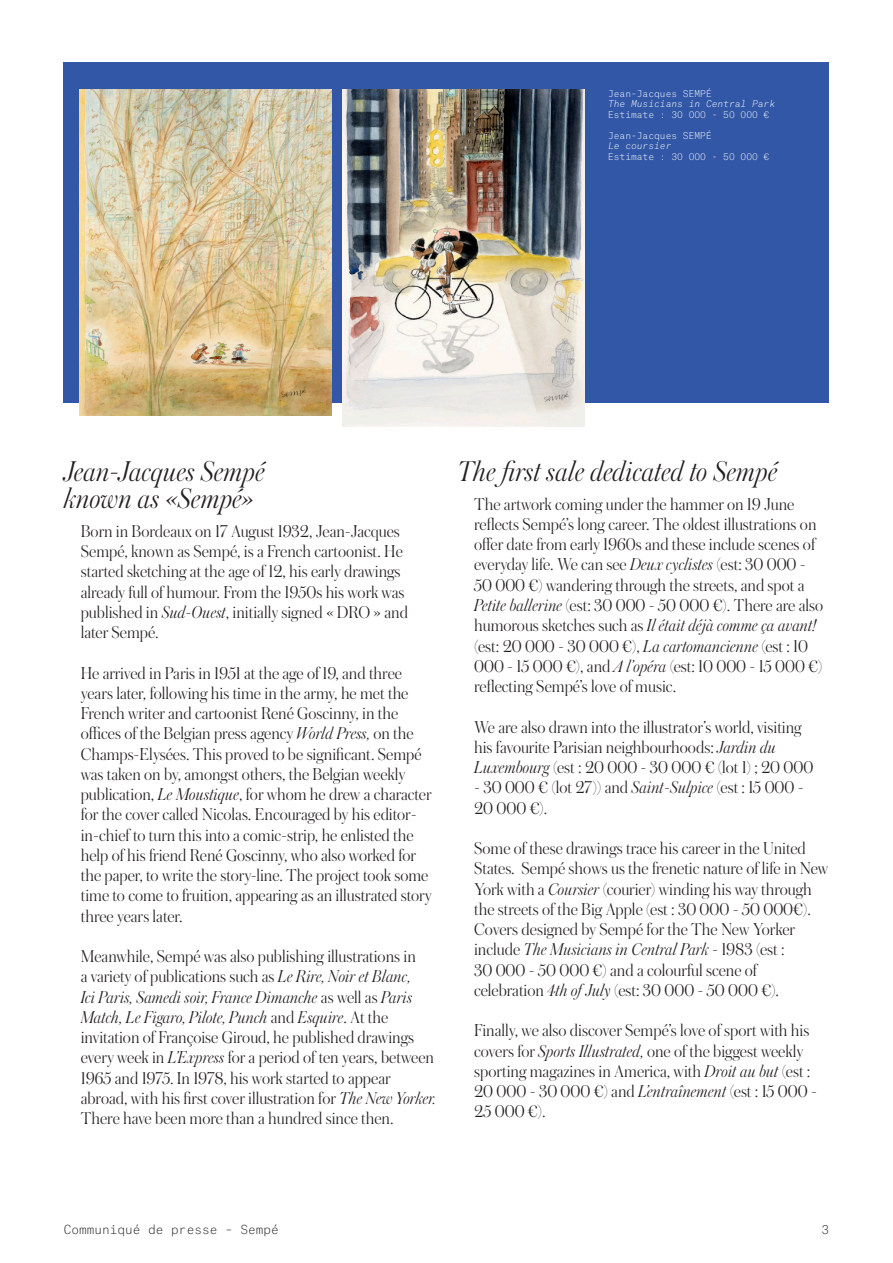
<style>
.page{position:relative;width:893px;height:1263px;background:#fff}
.page>*{position:absolute;margin:0;border:0;box-sizing:border-box;transform-origin:0 0}
.t1{font:italic 300 30px/27px "Austin Artcurial";color:#231f20}
.t2{font:300 18px/20.2px "Austin Artcurial";color:#231f20}
.t3{font:100 12px "Atlas Typewriter";color:#231f20}
.t4{font:100 9px "Atlas Typewriter";color:#fff}
.t5{font:italic 100 9px "Atlas Typewriter";color:#fff}
.s1{font-style:italic}
</style>
<div class="page">
<div style="left:64px;top:63px;width:765px;height:340px;background:#3157a6"></div>
<img style="left:342px;top:89px;width:242px;height:338px">
<img style="left:80px;top:89px;width:252px;height:326px">
<p class="t4" style="left:608px;top:86px;width:105px">Jean-Jacques SEMPÉ</p>
<p class="t5" style="left:608px;top:96px;width:169px">The Musicians in Central Park</p>
<p class="t4" style="left:608px;top:107px;width:163px">Estimate : 30 000 - 50 000 €</p>
<p class="t4" style="left:608px;top:128px;width:105px">Jean-Jacques SEMPÉ</p>
<p class="t5" style="left:608px;top:138px;width:65px">Le coursier</p>
<p class="t4" style="left:608px;top:149px;width:163px">Estimate : 30 000 - 50 000 €</p>
<h1 class="t1" style="left:64px;top:457px;width:202px">Jean-Jacques Sempé known as «Sempé»</h1>
<p class="t2" style="left:81px;top:520px;width:329px">Born in Bordeaux on 17 August 1932, Jean-Jacques Sempé, known as Sempé, is a French cartoonist. He started sketching at the age of 12, his early drawings already full of humour. From the 1950s his work was published in <span class="s1">Sud-Ouest</span>, initially signed « DRO » and later Sempé.</p>
<p class="t2" style="left:81px;top:662px;width:352px">He arrived in Paris in 1951 at the age of 19, and three years later, following his time in the army, he met the French writer and cartoonist René Goscinny, in the offices of the Belgian press agency <span class="s1">World Press,</span> on the Champs-Elysées. This proved to be significant. Sempé was taken on by, amongst others, the Belgian weekly publication, <span class="s1">Le Moustique</span>, for whom he drew a character for the cover called Nicolas. Encouraged by his editor&shy;in-chief to turn this into a comic-strip, he enlisted the help of his friend René Goscinny, who also worked for the paper, to write the story-line. The project took some time to come to fruition, appearing as an illustrated story three years later.</p>
<p class="t2" style="left:81px;top:945px;width:357px">Meanwhile, Sempé was also publishing illustrations in<br>a variety of publications such as <span class="s1">Le Rire, Noir et Blanc,<br>Ici Paris, Samedi soir, France Dimanche</span> as well as <span class="s1">Paris Match, Le Figaro, Pilote, Punch</span> and <span class="s1">Esquire</span>. At the invitation of Françoise Giroud, he published drawings every week in <span class="s1">L’Express</span> for a period of ten years, between 1965 and 1975. In 1978, his work started to appear abroad, with his first cover illustration for <span class="s1">The New Yorker.<br></span>There have been more than a hundred since then.</p>
<h1 class="t1" style="left:457px;top:457px;width:322px">The first sale dedicated to Sempé</h1>
<p class="t2" style="left:474px;top:493px;width:351px">The artwork coming under the hammer on 19 June reflects Sempé’s long career. The oldest illustrations on offer date from early 1960s and these include scenes of everyday life. We can see <span class="s1">Deux cyclistes</span> (est: 30 000 - 50 000 €) wandering through the streets, and spot a <span class="s1">Petite ballerine</span> (est: 30 000 - 50 000 €). There are also humorous sketches such as <span class="s1">Il était déjà comme ça avant! </span>(est: 20 000 - 30 000 €), <span class="s1">La cartomancienne</span> (est : 10<br>000 - 15 000 €), and <span class="s1">A l’opéra</span> (est: 10 000 - 15 000 €) reflecting Sempé’s love of music.</p>
<p class="t2" style="left:474px;top:716px;width:341px">We are also drawn into the illustrator’s world, visiting his favourite Parisian neighbourhoods: <span class="s1">Jardin du<br>Luxembourg</span> (est : 20 000 - 30 000 € (lot 1) ; 20 000</p>
<p class="t2" style="left:474px;top:777px;width:331px">- 30 000 € (lot 27)) and <span class="s1">Saint-Sulpice</span> (est : 15 000 -<br>20 000 €).</p>
<p class="t2" style="left:474px;top:837px;width:356px">Some of these drawings trace his career in the United States. Sempé shows us the frenetic nature of life in New York with a <span class="s1">Coursier</span> (courier) winding his way through the streets of the Big Apple (est : 30 000 - 50 000€).<br>Covers designed by Sempé for the The New Yorker include <span class="s1">The Musicians in Central Park</span> - 1983 (est :<br>30 000 - 50 000 €) and a colourful scene of celebration <span class="s1">4th of July</span> (est: 30 000 - 50 000 €).</p>
<p class="t2" style="left:474px;top:1020px;width:344px">Finally, we also discover Sempé’s love of sport with his covers for <span class="s1">Sports Illustrated,</span> one of the biggest weekly sporting magazines in America, with <span class="s1">Droit au but</span> (est :<br>20 000 - 30 000 €) and <span class="s1">L’entraînement</span> (est : 15 000 - 25 000 €).</p>
<p class="t3" style="left:64px;top:1219px;width:217px">Communiqué de presse – Sempé</p>
<p class="t3" style="left:821px;top:1219px;width:9px">3</p>
</div>
